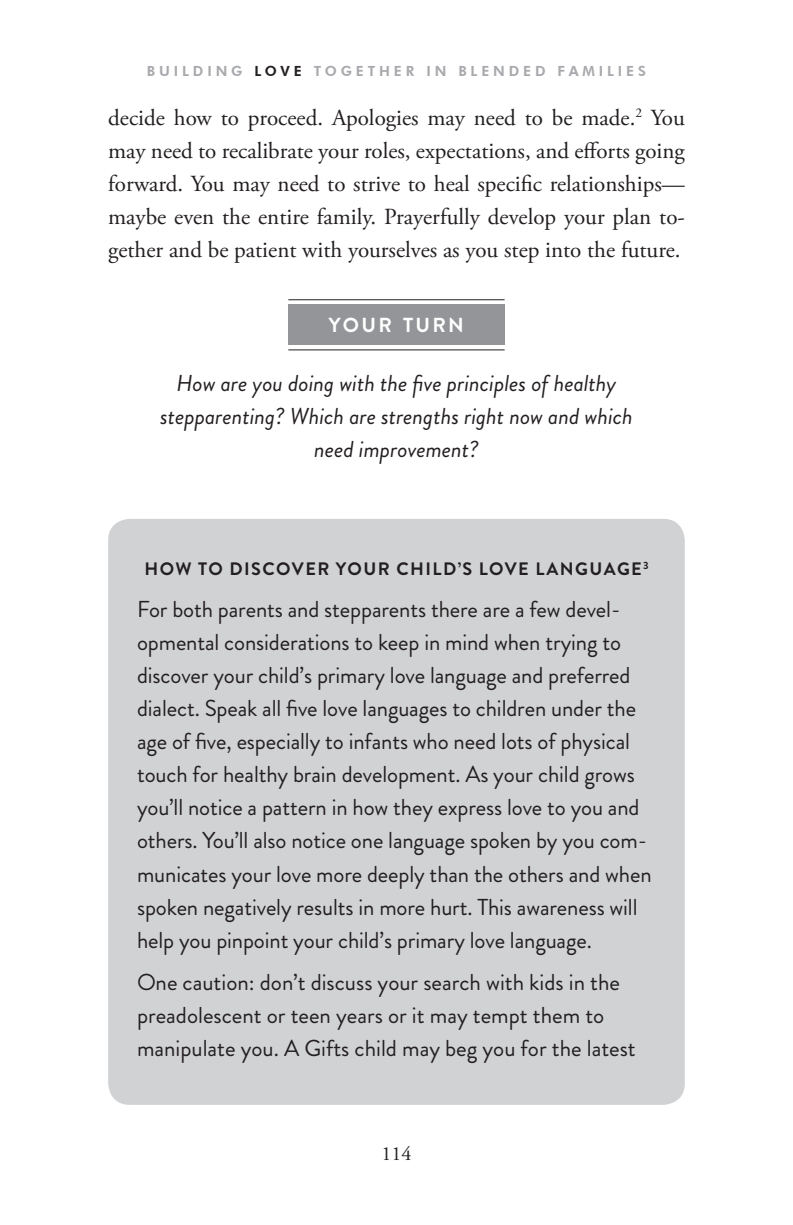
<style>
.page{position:relative;width:793px;height:1225px;background:#fff}
.page>*{position:absolute;margin:0;border:0;box-sizing:border-box;transform-origin:0 0}
.t1{font:23px/33px "Brandon Grotesque";letter-spacing:-.005em;color:#231f20}
.t2{font:23px/33px "Adobe Garamond Pro";letter-spacing:-.005em;color:#231f20;text-align:justify}
.t3{font:italic 23px/33px "Brandon Grotesque";color:#231f20;text-align:center}
.t4{font:700 20.2px "Brandon Grotesque";letter-spacing:.115em;color:#fff}
.t5{font:20px "Adobe Garamond";color:#231f20}
.t6{font:700 18px "Brandon Grotesque";letter-spacing:.08em;color:#231f20}
.t7{font:800 14px "Futura BT";letter-spacing:.275em;color:#a8a9ad}
.s1{color:#231f20}
</style>
<div class="page">
<div style="left:108px;top:518px;width:576px;height:586px;background:#d1d2d4;border-radius:22px"></div>
<div style="left:288px;top:304px;width:216px;height:41px;background:#939598"></div>
<hr style="left:288px;top:299px;width:216px;height:1px;background:#231f20">
<hr style="left:288px;top:349px;width:216px;height:1px;background:#231f20">
<p class="t7" style="left:147px;top:62px;width:500px">BUILDING <span class="s1">LOVE</span> TOGETHER IN BLENDED FAMILIES</p>
<p class="t2" style="left:108px;top:102px;width:578px">decide how to proceed. Apologies may need to be made.<sup>2</sup> You may need to recalibrate your roles, expectations, and efforts going forward. You may need to strive to heal specific relationships— maybe even the entire family. Prayerfully develop your plan to&shy;gether and be patient with yourselves as you step into the future.</p>
<p class="t4" style="left:329px;top:311px;width:136px">YOUR TURN</p>
<p class="t3" style="left:160px;top:367px;width:474px">How are you doing with the five principles of healthy stepparenting? Which are strengths right now and which need improvement?</p>
<p class="t6" style="left:144px;top:556px;width:505px">HOW TO DISCOVER YOUR CHILD’S LOVE LANGUAGE<sup>3</sup></p>
<p class="t1" style="left:137px;top:593px;width:516px">For both parents and stepparents there are a few devel&shy;opmental considerations to keep in mind when trying to discover your child’s primary love language and preferred dialect. Speak all five love languages to children under the age of five, especially to infants who need lots of physical touch for healthy brain development. As your child grows you’ll notice a pattern in how they express love to you and others. You’ll also notice one language spoken by you com&shy;municates your love more deeply than the others and when spoken negatively results in more hurt. This awareness will help you pinpoint your child’s primary love language.</p>
<p class="t1" style="left:137px;top:965px;width:500px">One caution: don’t discuss your search with kids in the preadolescent or teen years or it may tempt them to manipulate you. A Gifts child may beg you for the latest</p>
<p class="t5" style="left:381px;top:1142px;width:31px">114</p>
</div>
